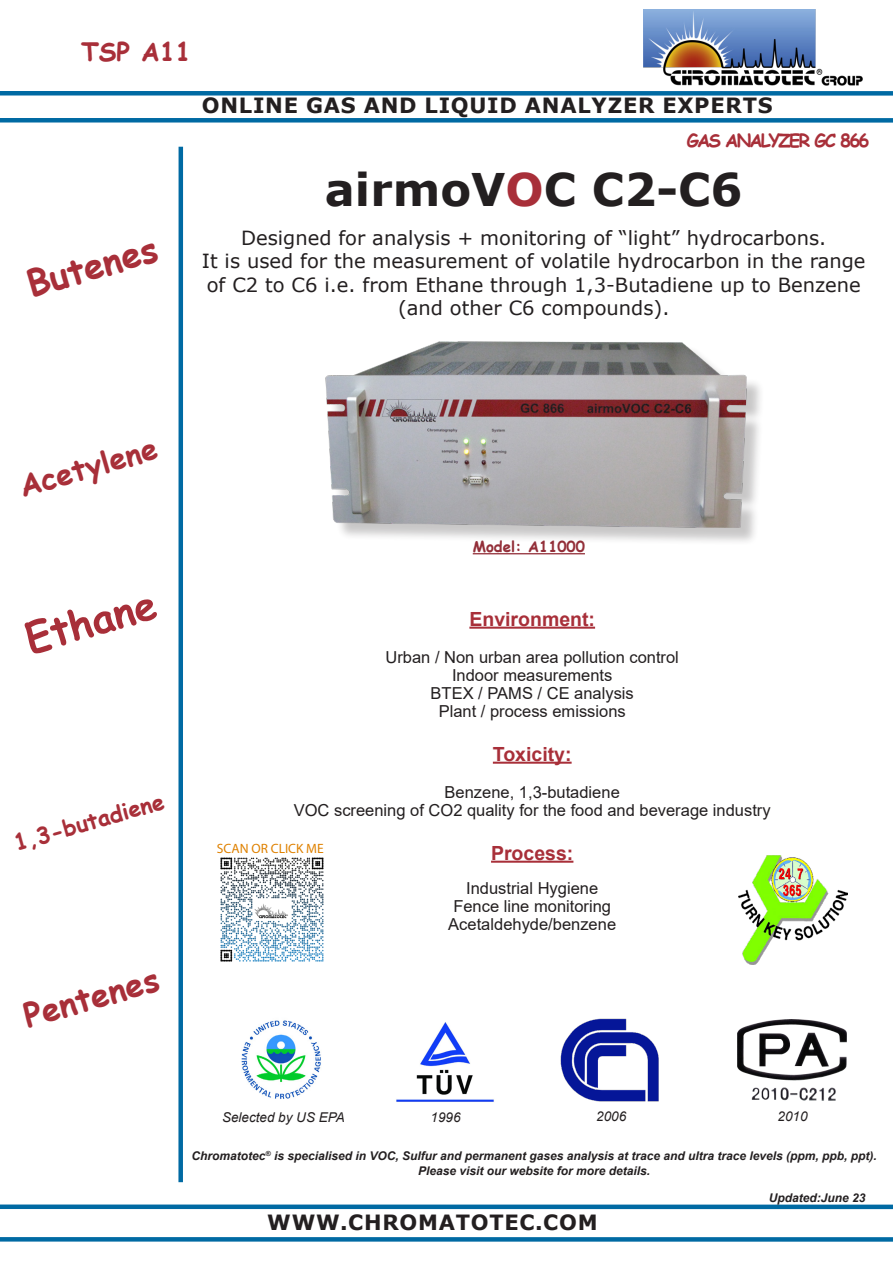
<style>
.page{position:relative;width:893px;height:1263px;background:#fff}
.page>*{position:absolute;margin:0;border:0;box-sizing:border-box;transform-origin:0 0}
.t1{font:700 45px "Verdana";color:#231f20}
.t2{font:700 40.5px "Comic Sans MS";color:#a82f39}
.t3{font:700 36px "Comic Sans MS";color:#a82f39}
.t4{font:700 33px "Comic Sans MS";color:#a82f39}
.t5{font:700 30px "Comic Sans MS";color:#a82f39}
.t6{font:700 25.5px "Comic Sans MS";color:#a82f39}
.t7{font:700 22.5px "Comic Sans MS";color:#a82f39}
.t8{font:700 21px "Verdana";letter-spacing:.035em;color:#231f20}
.t9{font:19.5px "Verdana";color:#231f20}
.t10{font:700 19.5px "Arial";color:#a82f39}
.t11{font:700 18px "Comic Sans MS";letter-spacing:-.1em;color:#a82f39}
.t12{font:16.5px "Arial";color:#231f20}
.t13{font:700 15px "Comic Sans MS";color:#932f39}
.t14{font:italic 13.5px "Arial";color:#231f20}
.t15{font:13.5px "Myriad Pro";color:#df8100}
.t16{font:italic 700 12px "Arial";color:#231f20}
.s1{color:#a82f39}
</style>
<div class="page">
<div style="left:0;top:91px;width:893px;height:5px;background:#006aa3"></div>
<div style="left:0;top:118px;width:893px;height:5px;background:#006aa3"></div>
<div style="left:0;top:1204px;width:893px;height:5px;background:#006aa3"></div>
<div style="left:0;top:1237px;width:893px;height:5px;background:#006aa3"></div>
<div style="left:178px;top:147px;width:5px;height:1035px;background:#006aa3"></div>
<img style="left:644px;top:10px;width:218px;height:76px">
<img style="left:739px;top:855px;width:108px;height:109px">
<img style="left:220px;top:857px;width:104px;height:105px">
<img style="left:241px;top:1020px;width:80px;height:79px">
<img style="left:737px;top:1019px;width:109px;height:81px">
<img style="left:561px;top:1018px;width:98px;height:84px">
<img style="left:396px;top:1022px;width:98px;height:80px">
<hr style="left:473px;top:553px;width:112px;height:1px;background:#932f39">
<div style="left:329px;top:344px;width:436px;height:202px;background:#231f20;opacity:.25"></div>
<img style="left:325px;top:341px;width:421px;height:187px">
<hr style="left:469px;top:627px;width:126px;height:2px;background:#a82f39">
<hr style="left:493px;top:762px;width:79px;height:2px;background:#a82f39">
<hr style="left:491px;top:861px;width:82px;height:2px;background:#a82f39">
<p class="t6" style="left:81px;top:33px;width:111px">TSP A11</p>
<p class="t3" style="left:21px;top:259px;width:136px;rotate:-16deg">Butenes</p>
<p class="t8" style="left:202px;top:91px;width:572px">ONLINE GAS AND LIQUID ANALYZER EXPERTS</p>
<p class="t11" style="left:687px;top:127px;width:184px">GAS ANALYZER GC 866</p>
<p class="t1" style="left:325px;top:158px;width:419px">airmoV<span class="s1">O</span>C C2-C6</p>
<p class="t9" style="left:241px;top:224px;width:587px">Designed for analysis + monitoring of “light” hydrocarbons.</p>
<p class="t9" style="left:202px;top:248px;width:665px">It is used for the measurement of volatile hydrocarbon in the range</p>
<p class="t9" style="left:207px;top:271px;width:655px">of C2 to C6 i.e. from Ethane through 1,3-Butadiene up to Benzene</p>
<p class="t9" style="left:398px;top:295px;width:273px">(and other C6 compounds).</p>
<p class="t5" style="left:14px;top:465px;width:144px;rotate:-16deg">Acetylene</p>
<p class="t2" style="left:18px;top:611px;width:136px;rotate:-16deg">Ethane</p>
<p class="t7" style="left:10px;top:827px;width:156px;rotate:-16deg">1,3-butadiene</p>
<p class="t4" style="left:18px;top:993px;width:141px;rotate:-16deg">Pentenes</p>
<p class="t13" style="left:473px;top:535px;width:114px">Model: A11000</p>
<p class="t10" style="left:469px;top:605px;width:127px">Environment:</p>
<p class="t12" style="left:385px;top:646px;width:295px">Urban / Non urban area pollution control</p>
<p class="t12" style="left:452px;top:664px;width:162px">Indoor measurements</p>
<p class="t12" style="left:431px;top:682px;width:205px">BTEX / PAMS / CE analysis</p>
<p class="t12" style="left:439px;top:700px;width:189px">Plant / process emissions</p>
<p class="t10" style="left:493px;top:740px;width:80px">Toxicity:</p>
<p class="t12" style="left:445px;top:781px;width:177px">Benzene, 1,3-butadiene</p>
<p class="t12" style="left:294px;top:799px;width:478px">VOC screening of CO2 quality for the food and beverage industry</p>
<p class="t10" style="left:491px;top:839px;width:84px">Process:</p>
<p class="t12" style="left:466px;top:877px;width:134px">Industrial Hygiene</p>
<p class="t12" style="left:453px;top:895px;width:159px">Fence line monitoring</p>
<p class="t12" style="left:448px;top:913px;width:169px">Acetaldehyde/benzene</p>
<p class="t15" style="left:217px;top:840px;width:108px">SCAN OR CLICK ME</p>
<p class="t14" style="left:222px;top:1108px;width:124px">Selected by US EPA</p>
<p class="t14" style="left:430px;top:1108px;width:32px">1996</p>
<p class="t14" style="left:596px;top:1107px;width:32px">2006</p>
<p class="t14" style="left:777px;top:1107px;width:32px">2010</p>
<p class="t16" style="left:192px;top:1148px;width:687px">Chromatotec<sup>®</sup> is specialised in VOC, Sulfur and permanent gases analysis at trace and ultra trace levels (ppm, ppb, ppt).</p>
<p class="t16" style="left:418px;top:1162px;width:234px">Please visit our website for more details.</p>
<p class="t8" style="left:267px;top:1207px;width:332px">WWW.CHROMATOTEC.COM</p>
<p class="t16" style="left:769px;top:1190px;width:98px">Updated:June 23</p>
</div>
